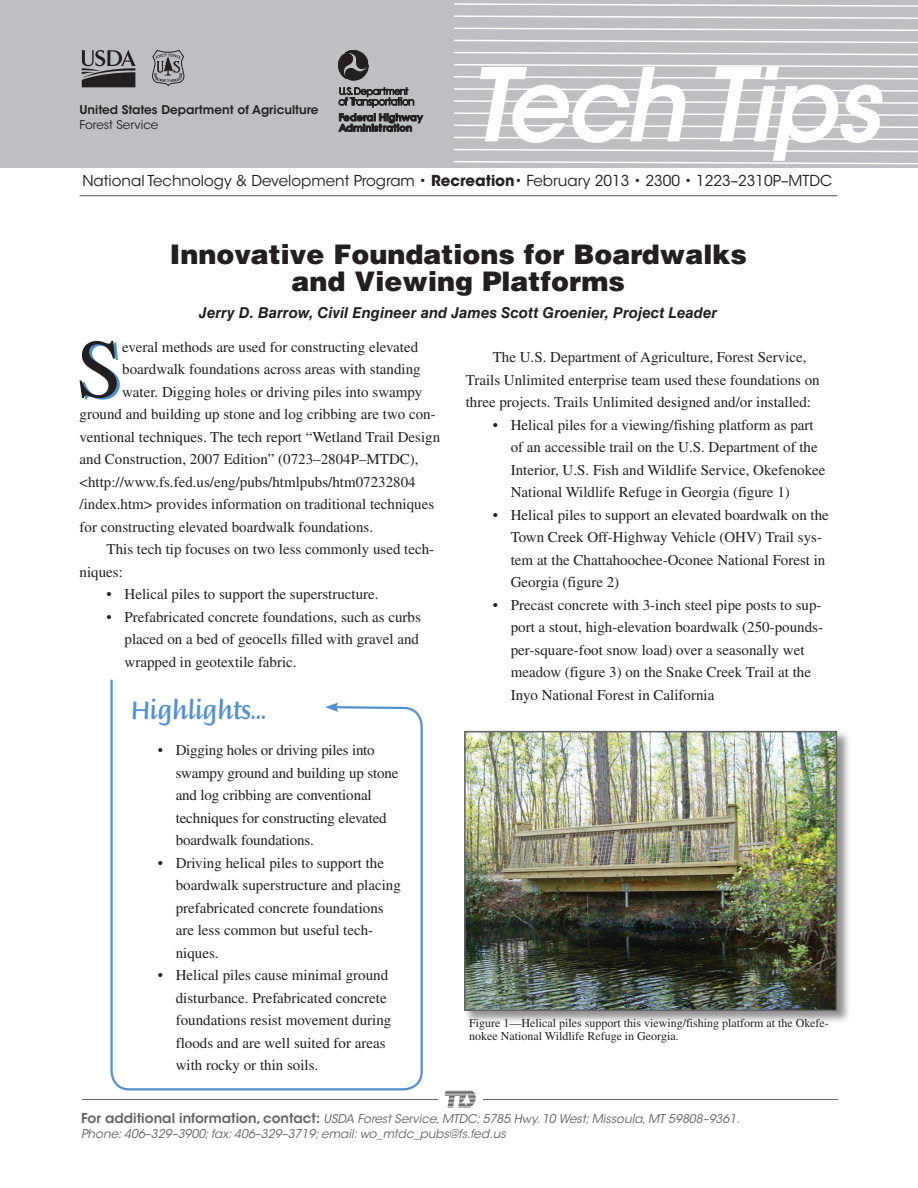
<style>
.page{position:relative;width:918px;height:1188px;background:#fff}
.page>*{position:absolute;margin:0;border:0;box-sizing:border-box;transform-origin:0 0}
.Tech_Tip_Words_2{font:italic 500 97.95px "ITC Avant Garde Std";color:#fff;scale:.96 1}
.t1{font:82.95px "Times LT Std";color:#231f20}
.Tech_Tip__Title{font:900 27px/27px "Helvetica LT Std";color:#231f20;text-align:center}
.t2{font:500 27px "Briem Script Std";letter-spacing:-.025em;color:#5291cd;scale:.9 1}
.t3{font:15px/22.5px "Times LT Std";color:#231f20}
.Tech_Tip___Info__dat{font:15px "ITC Avant Garde Std";color:#231f20}
.Tech_Tip__Author_byl{font:italic 700 15px "Helvetica LT Std";letter-spacing:.005em;color:#231f20}
.Tech_Tip__Additional{font:italic 12px/15px "ITC Avant Garde Std";color:#636366}
.t4{font:12px/13.5px "Times LT Std";color:#231f20}
.t5{font:600 12px "ITC Avant Garde Std";color:#231f20}
.t6{font:12px "ITC Avant Garde Std";color:#231f20}
.s1{font-weight:700}
.s2{font-weight:600;font-style:normal;font-size:13.5px}
</style>
<div class="page">
<div style="left:0;top:0;width:918px;height:167px;background:#bebfc2"></div>
<svg style="left:454px;top:15px;width:464px;height:4px"></svg>
<svg style="left:454px;top:27px;width:464px;height:4px"></svg>
<svg style="left:454px;top:39px;width:464px;height:5px"></svg>
<svg style="left:454px;top:51px;width:464px;height:5px"></svg>
<svg style="left:454px;top:3px;width:464px;height:4px"></svg>
<svg style="left:454px;top:64px;width:464px;height:101px"></svg>
<hr style="left:80px;top:195px;width:757px;height:1px;background:#636366">
<hr style="left:82px;top:1099px;width:756px;height:1px;background:#636366">
<div style="left:438px;top:1088px;width:45px;height:24px;background:#fff"></div>
<svg style="left:445px;top:1090px;width:31px;height:18px"></svg>
<svg style="left:81px;top:50px;width:55px;height:37px"></svg>
<svg style="left:152px;top:50px;width:32px;height:36px"></svg>
<svg style="left:338px;top:87px;width:85px;height:45px"></svg>
<svg style="left:338px;top:50px;width:31px;height:31px"></svg>
<svg style="left:110px;top:679px;width:313px;height:412px"></svg>
<svg style="left:325px;top:702px;width:14px;height:10px"></svg>
<div style="left:464px;top:730px;width:387px;height:295px;background:#231f20;opacity:.5"></div>
<img style="left:467px;top:734px;width:367px;height:274px">
<div style="left:464px;top:731px;width:373px;height:280px;border:2px solid #636366"></div>
<p class="t5" style="left:80px;top:102px;width:240px">United States Department of Agriculture</p>
<p class="t6" style="left:80px;top:118px;width:80px">Forest Service</p>
<p class="Tech_Tip_Words_2" style="left:469px;top:44px;width:429px">Tech Tips</p>
<p class="Tech_Tip___Info__dat" style="left:82px;top:172px;width:751px">National Technology &amp; Development Program • <span class="s1">Recreation</span>• February 2013 • 2300 • 1223–2310P–MTDC</p>
<h1 class="Tech_Tip__Title" style="left:170px;top:240px;width:579px">Innovative Foundations for Boardwalks and Viewing Platforms</h1>
<p class="Tech_Tip__Author_byl" style="left:199px;top:303px;width:520px">Jerry D. Barrow, Civil Engineer and James Scott Groenier, Project Leader</p>
<p class="t1" style="left:76px;top:322px;width:48px">S</p>
<p class="t3" style="left:122px;top:336px;width:298px">everal methods are used for constructing elevated</p>
<p class="t3" style="left:122px;top:358px;width:300px">boardwalk foundations across areas with standing</p>
<p class="t3" style="left:122px;top:381px;width:301px">water. Digging holes or driving piles into swampy</p>
<p class="t3" style="left:80px;top:403px;width:358px">ground and building up stone and log cribbing are two con-</p>
<p class="t3" style="left:80px;top:426px;width:362px">ventional techniques. The tech report “Wetland Trail Design</p>
<p class="t3" style="left:80px;top:448px;width:341px">and Construction, 2007 Edition” (0723–2804P–MTDC),</p>
<p class="t3" style="left:80px;top:471px;width:338px">&lt;http://www.fs.fed.us/eng/pubs/htmlpubs/htm07232804</p>
<p class="t3" style="left:80px;top:493px;width:356px">/index.htm&gt; provides information on traditional techniques</p>
<p class="t3" style="left:80px;top:516px;width:295px">for constructing elevated boardwalk foundations.</p>
<p class="t3" style="left:80px;top:538px;width:356px;text-indent:27px">This tech tip focuses on two less commonly used tech&shy;niques:</p>
<p class="t3" style="left:107px;top:583px;width:274px">• Helical piles to support the superstructure.</p>
<p class="t3" style="left:125px;top:606px;width:298px;text-indent:-18px">• Prefabricated concrete foundations, such as curbs placed on a bed of geocells filled with gravel and wrapped in geotextile fabric.</p>
<p class="t2" style="left:131px;top:695px;width:152px">Highlights…</p>
<p class="t3" style="left:176px;top:739px;width:224px;text-indent:-18px">• Digging holes or driving piles into swampy ground and building up stone and log cribbing are conventional techniques for constructing elevated boardwalk foundations.</p>
<p class="t3" style="left:176px;top:851px;width:227px;text-indent:-18px">• Driving helical piles to support the boardwalk superstructure and placing prefabricated concrete foundations are less common but useful tech&shy;niques.</p>
<p class="t3" style="left:176px;top:964px;width:217px;text-indent:-18px">• Helical piles cause minimal ground disturbance. Prefabricated concrete foundations resist movement during floods and are well suited for areas with rocky or thin soils.</p>
<p class="t3" style="left:466px;top:346px;width:356px;text-indent:27px">The U.S. Department of Agriculture, Forest Service,<br>Trails Unlimited enterprise team used these foundations on three projects. Trails Unlimited designed and/or installed:</p>
<p class="t3" style="left:511px;top:414px;width:316px;text-indent:-18px">• Helical piles for a viewing/fishing platform as part of an accessible trail on the U.S. Department of the Interior, U.S. Fish and Wildlife Service, Okefenokee National Wildlife Refuge in Georgia (figure 1)</p>
<p class="t3" style="left:511px;top:504px;width:320px;text-indent:-18px">• Helical piles to support an elevated boardwalk on the Town Creek Off-Highway Vehicle (OHV) Trail sys&shy;tem at the Chattahoochee-Oconee National Forest in Georgia (figure 2)</p>
<p class="t3" style="left:511px;top:594px;width:314px;text-indent:-18px">• Precast concrete with 3-inch steel pipe posts to sup&shy;port a stout, high-elevation boardwalk (250-pounds&shy;per-square-foot snow load) over a seasonally wet meadow (figure 3) on the Snake Creek Trail at the Inyo National Forest in California</p>
<p class="t4" style="left:469px;top:1016px;width:361px">Figure 1—Helical piles support this viewing/fishing platform at the Okefe&shy;nokee National Wildlife Refuge in Georgia.</p>
<p class="Tech_Tip__Additional" style="left:81px;top:1112px;width:660px"><span class="s2">For additional information, contact:</span> USDA Forest Service, MTDC; 5785 Hwy. 10 West; Missoula, MT 59808–9361.<br>Phone: 406–329–3900; fax: 406–329–3719; email: wo_mtdc_pubs@fs.fed.us</p>
</div>
